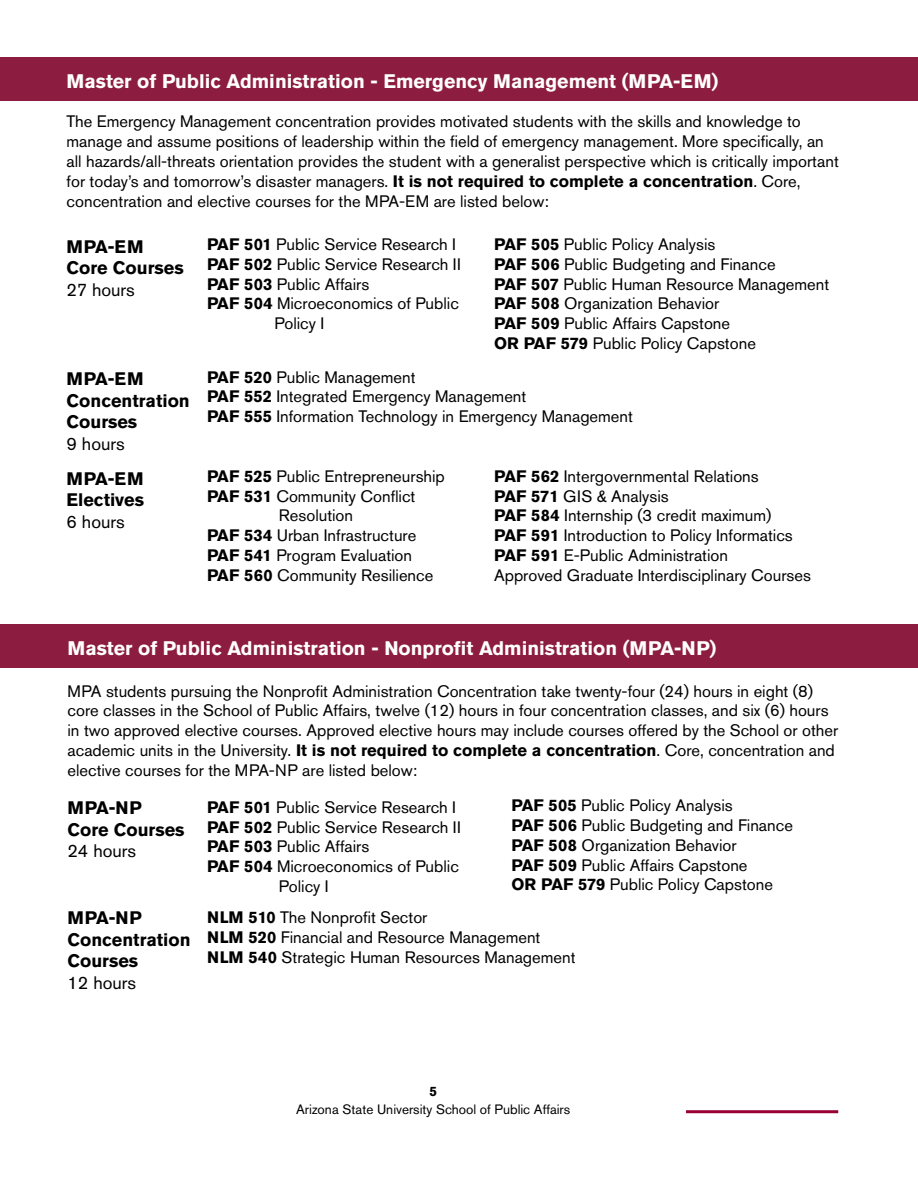
<style>
.page{position:relative;width:918px;height:1188px;background:#fff}
.page>*{position:absolute;margin:0;border:0;box-sizing:border-box;transform-origin:0 0}
.t1{font:700 19.5px "Akzidenz Grotesk Pro";color:#fff}
.t2{font:700 18px/21.6px "Akzidenz Grotesk Pro";color:#000}
.t3{font:18px "Akzidenz Grotesk Pro";color:#000}
.t4{font:16.5px/19.8px "Akzidenz Grotesk Pro";color:#000}
.t5{font:13.5px "Akzidenz Grotesk Pro";color:#000}
.t6{font:700 13.5px "Akzidenz Grotesk Pro";color:#000}
.s1{font-weight:700}
</style>
<div class="page">
<hr style="left:686px;top:1110px;width:152px;height:3px;background:#903">
<div style="left:0;top:58px;width:918px;height:43px;background:#8c1d40"></div>
<div style="left:0;top:625px;width:918px;height:43px;background:#8c1d40"></div>
<p class="t1" style="left:67px;top:68px;width:653px">Master of Public Administration - Emergency Management (MPA-EM)</p>
<p class="t4" style="left:67px;top:112px;width:774px">The Emergency Management concentration provides motivated students with the skills and knowledge to manage and assume positions of leadership within the field of emergency management. More specifically, an all hazards/all-threats orientation provides the student with a generalist perspective which is critically important for today’s and tomorrow’s disaster managers. <span class="s1">It is not required to complete a concentration</span>. Core, concentration and elective courses for the MPA-EM are listed below:</p>
<p class="t2" style="left:67px;top:235px;width:119px">MPA-EM<br>Core Courses</p>
<p class="t3" style="left:67px;top:278px;width:70px">27 hours</p>
<p class="t4" style="left:207px;top:234px;width:251px"><span class="s1">PAF 501</span> Public Service Research I</p>
<p class="t4" style="left:207px;top:254px;width:256px"><span class="s1">PAF 502</span> Public Service Research II</p>
<p class="t4" style="left:207px;top:274px;width:164px"><span class="s1">PAF 503</span> Public Affairs</p>
<p class="t4" style="left:207px;top:294px;width:253px"><span class="s1">PAF 504</span> Microeconomics of Public</p>
<p class="t4" style="left:274px;top:313px;width:51px">Policy I</p>
<p class="t4" style="left:494px;top:234px;width:337px"><span class="s1">PAF 505</span> Public Policy Analysis<br><span class="s1">PAF 506</span> Public Budgeting and Finance<br><span class="s1">PAF 507</span> Public Human Resource Management <span class="s1">PAF 508</span> Organization Behavior<br><span class="s1">PAF 509</span> Public Affairs Capstone<br><span class="s1">OR PAF 579</span> Public Policy Capstone</p>
<p class="t2" style="left:67px;top:368px;width:125px">MPA-EM<br>Concentration<br>Courses</p>
<p class="t3" style="left:67px;top:432px;width:60px">9 hours</p>
<p class="t2" style="left:67px;top:467px;width:79px">MPA-EM<br>Electives</p>
<p class="t3" style="left:67px;top:510px;width:60px">6 hours</p>
<p class="t4" style="left:207px;top:367px;width:427px"><span class="s1">PAF 520</span> Public Management<br><span class="s1">PAF 552</span> Integrated Emergency Management<br><span class="s1">PAF 555</span> Information Technology in Emergency Management</p>
<p class="t4" style="left:207px;top:466px;width:239px"><span class="s1">PAF 525</span> Public Entrepreneurship</p>
<p class="t4" style="left:207px;top:486px;width:210px"><span class="s1">PAF 531</span> Community Conflict</p>
<p class="t4" style="left:279px;top:506px;width:76px">Resolution</p>
<p class="t4" style="left:207px;top:526px;width:211px"><span class="s1">PAF 534</span> Urban Infrastructure</p>
<p class="t4" style="left:207px;top:545px;width:207px"><span class="s1">PAF 541</span> Program Evaluation</p>
<p class="t4" style="left:207px;top:565px;width:228px"><span class="s1">PAF 560</span> Community Resilience</p>
<p class="t4" style="left:494px;top:466px;width:318px"><span class="s1">PAF 562</span> Intergovernmental Relations<br><span class="s1">PAF 571</span> GIS &amp; Analysis<br><span class="s1">PAF 584</span> Internship (3 credit maximum)<br><span class="s1">PAF 591</span> Introduction to Policy Informatics <span class="s1">PAF 591</span> E-Public Administration<br>Approved Graduate Interdisciplinary Courses</p>
<p class="t1" style="left:68px;top:636px;width:650px">Master of Public Administration - Nonprofit Administration (MPA-NP)</p>
<p class="t4" style="left:68px;top:681px;width:772px">MPA students pursuing the Nonprofit Administration Concentration take twenty-four (24) hours in eight (8) core classes in the School of Public Affairs, twelve (12) hours in four concentration classes, and six (6) hours in two approved elective courses. Approved elective hours may include courses offered by the School or other academic units in the University. <span class="s1">It is not required to complete a concentration</span>. Core, concentration and elective courses for the MPA-NP are listed below:</p>
<p class="t2" style="left:68px;top:797px;width:119px">MPA-NP<br>Core Courses</p>
<p class="t3" style="left:68px;top:839px;width:70px">24 hours</p>
<p class="t2" style="left:68px;top:907px;width:125px">MPA-NP<br>Concentration<br>Courses</p>
<p class="t3" style="left:68px;top:971px;width:70px">12 hours</p>
<p class="t4" style="left:512px;top:796px;width:283px"><span class="s1">PAF 505</span> Public Policy Analysis<br><span class="s1">PAF 506</span> Public Budgeting and Finance<br><span class="s1">PAF 508</span> Organization Behavior<br><span class="s1">PAF 509</span> Public Affairs Capstone<br><span class="s1">OR PAF 579</span> Public Policy Capstone</p>
<p class="t4" style="left:207px;top:907px;width:370px"><span class="s1">NLM 510</span> The Nonprofit Sector<br><span class="s1">NLM 520</span> Financial and Resource Management<br><span class="s1">NLM 540</span> Strategic Human Resources Management</p>
<p class="t4" style="left:207px;top:797px;width:251px"><span class="s1">PAF 501</span> Public Service Research I</p>
<p class="t4" style="left:207px;top:817px;width:256px"><span class="s1">PAF 502</span> Public Service Research II</p>
<p class="t4" style="left:207px;top:837px;width:164px"><span class="s1">PAF 503</span> Public Affairs</p>
<p class="t4" style="left:207px;top:856px;width:253px"><span class="s1">PAF 504</span> Microeconomics of Public</p>
<p class="t4" style="left:279px;top:876px;width:51px">Policy I</p>
<p class="t6" style="left:429px;top:1082px;width:9px">5</p>
<p class="t5" style="left:296px;top:1100px;width:276px">Arizona State University School of Public Affairs</p>
</div>
